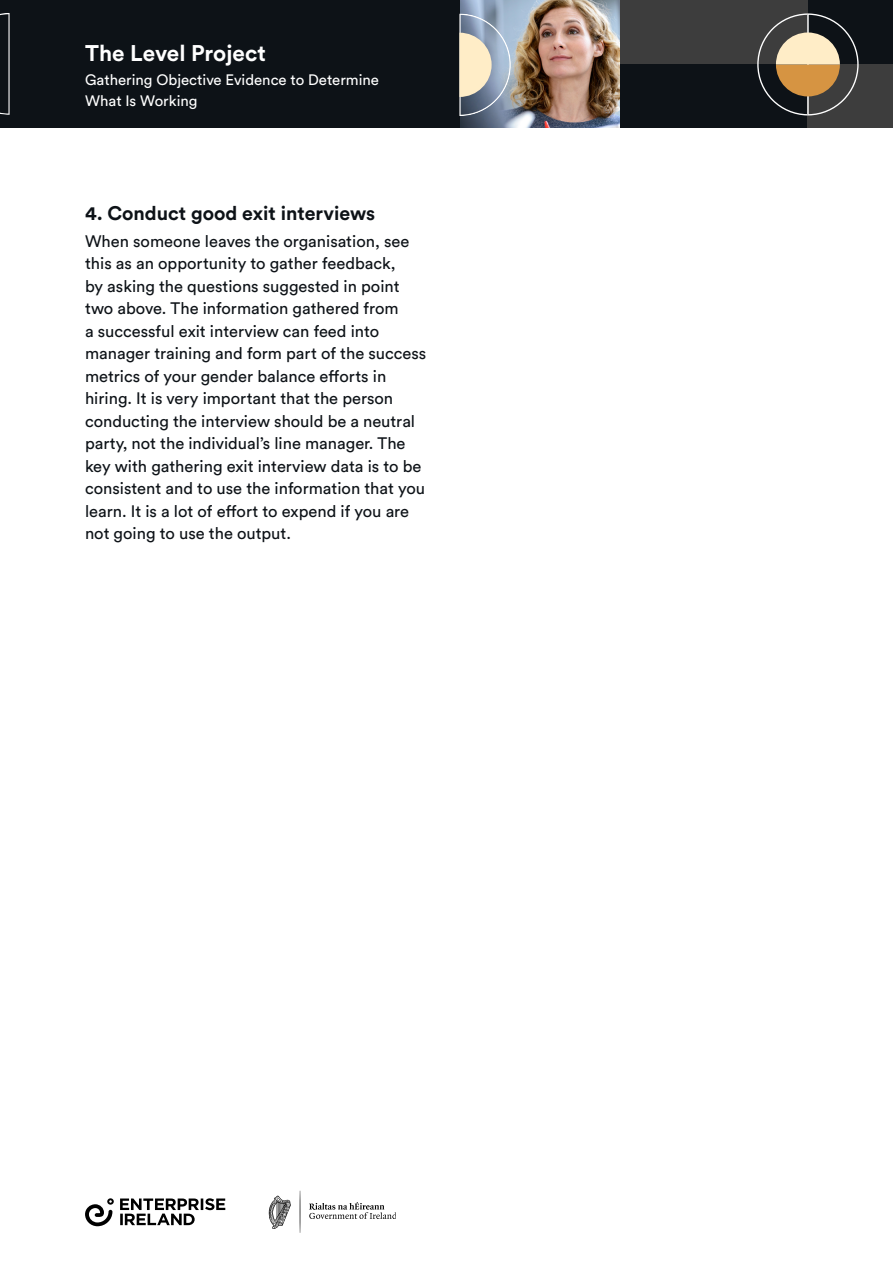
<style>
.page{position:relative;width:893px;height:1263px;background:#fff}
.page>*{position:absolute;margin:0;border:0;box-sizing:border-box;transform-origin:0 0}
.t1{font:700 22.5px "Circular Std";color:#fff}
.t2{font:700 19.5px "Circular Std";color:#0d1217}
.t3{font:16.5px/22.5px "Circular Std";color:#0d1217}
.t4{font:15px/21px "Circular Std";color:#fff}
</style>
<div class="page">
<img style="left:459px;top:0;width:162px;height:128px">
<div style="left:621px;top:0;width:187px;height:128px;background:#0d1217"></div>
<div style="left:0;top:0;width:459px;height:128px;background:#0d1217"></div>
<div style="left:748px;top:0;width:145px;height:128px;background:#0d1217"></div>
<div style="left:808px;top:64px;width:85px;height:64px;background:#3d3d3d"></div>
<svg style="left:309px;top:1202px;width:87px;height:17px"></svg>
<svg style="left:300px;top:1191px;width:1px;height:42px"></svg>
<svg style="left:269px;top:1196px;width:22px;height:33px"></svg>
<svg style="left:120px;top:1198px;width:105px;height:27px"></svg>
<svg style="left:85px;top:1198px;width:29px;height:28px"></svg>
<svg style="left:0;top:13px;width:10px;height:102px"></svg>
<div style="left:621px;top:0;width:187px;height:64px;background:#3d3d3d"></div>
<svg style="left:757px;top:13px;width:102px;height:102px"></svg>
<svg style="left:459px;top:14px;width:52px;height:102px;background:#afb5b8"></svg>
<h1 class="t1" style="left:85px;top:38px;width:182px">The Level Project</h1>
<p class="t4" style="left:85px;top:69px;width:296px">Gathering Objective Evidence to Determine<br>What Is Working</p>
<h3 class="t2" style="left:85px;top:200px;width:292px">4. Conduct good exit interviews</h3>
<p class="t3" style="left:85px;top:229px;width:343px">When someone leaves the organisation, see this as an opportunity to gather feedback,<br>by asking the questions suggested in point two above. The information gathered from<br>a successful exit interview can feed into manager training and form part of the success metrics of your gender balance eforts in hiring. It is very important that the person conducting the interview should be a neutral party, not the individual’s line manager. The key with gathering exit interview data is to be consistent and to use the information that you learn. It is a lot of efort to expend if you are not going to use the output.</p>
</div>
